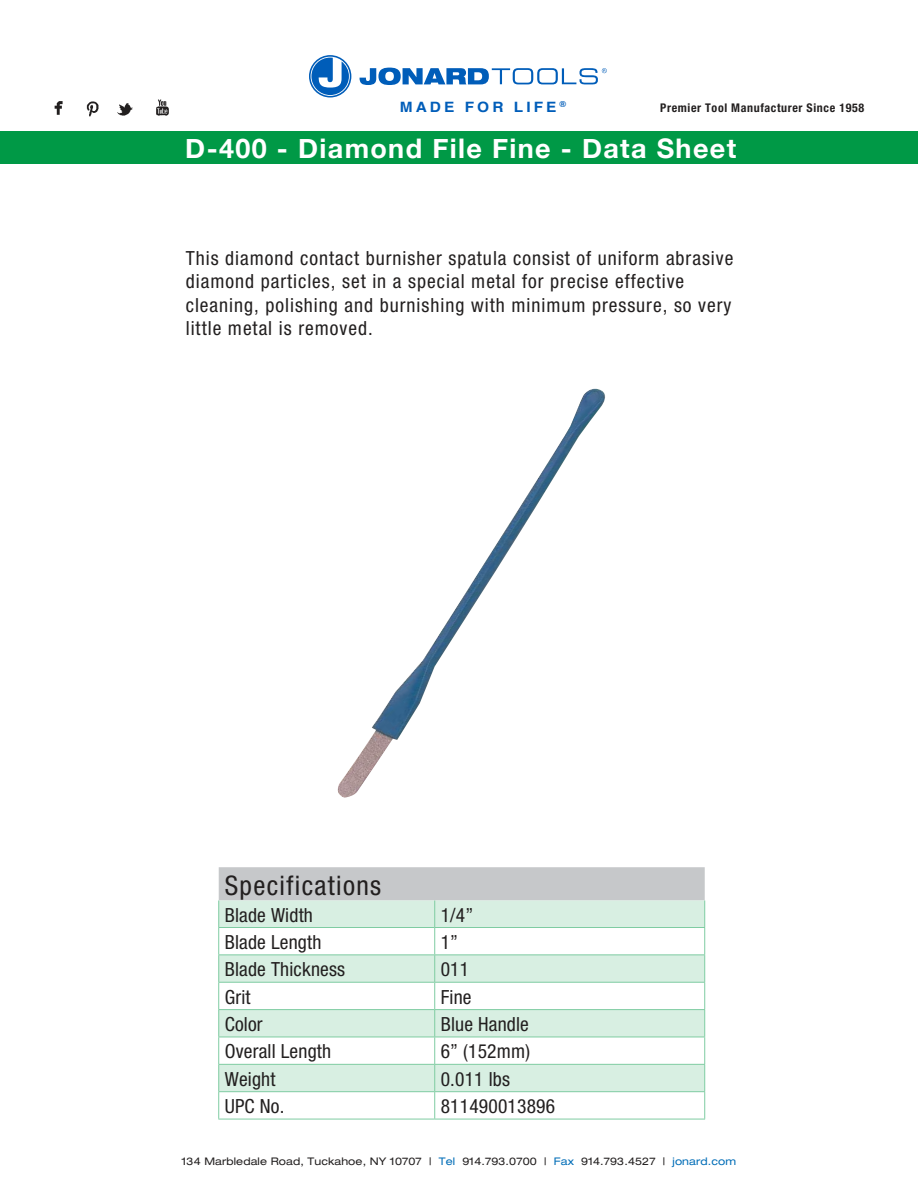
<style>
.page{position:relative;width:918px;height:1188px;background:#fff}
.page>*{position:absolute;margin:0;border:0;box-sizing:border-box;transform-origin:0 0}
.t1{font:700 27px "Helvetica Neue";letter-spacing:.05em;color:#fff}
.t2{font:condensed 27px "Helvetica Neue";letter-spacing:.05em;color:#221f1f}
.t3{font:condensed 19.5px/23.4px "Helvetica Neue";letter-spacing:.05em;color:#221f1f}
.t4{font:condensed 19.5px "Helvetica Neue";letter-spacing:.01em;color:#221f1f}
.t5{font:700 14.25px "Helvetica";letter-spacing:.2em;color:#005db9;scale:1.08 1}
.t6{font:700 condensed 12px "Helvetica Neue";letter-spacing:.05em;color:#221f1f}
.t7{font:expanded 10.5px "Helvetica Neue";letter-spacing:.01em;color:#221f1f}
.s1{color:#006db7}
</style>
<div class="page">
<svg style="left:360px;top:68px;width:247px;height:17px"></svg>
<svg style="left:309px;top:55px;width:42px;height:43px"></svg>
<div style="left:0;top:131px;width:918px;height:32px;background:#009946"></div>
<img style="left:54px;top:99px;width:115px;height:18px">
<svg style="left:218px;top:867px;width:487px;height:252px"></svg>
<hr style="left:218px;top:1119px;width:217px;height:1px;background:#7fcca2">
<hr style="left:435px;top:1119px;width:270px;height:1px;background:#7fcca2">
<img style="left:337px;top:389px;width:268px;height:409px">
<p class="t5" style="left:400px;top:98px;width:155px">MADE FOR LIFE <sup>®</sup></p>
<p class="t6" style="left:660px;top:101px;width:205px">Premier Tool Manufacturer Since 1958</p>
<h1 class="t1" style="left:185px;top:133px;width:552px">D-400 - Diamond File Fine - Data Sheet</h1>
<p class="t3" style="left:186px;top:248px;width:549px">This diamond contact burnisher spatula consist of uniform abrasive diamond particles, set in a special metal for precise effective cleaning, polishing and burnishing with minimum pressure, so very little metal is removed.</p>
<h1 class="t2" style="left:225px;top:875px;width:158px">Specifications</h1>
<p class="t4" style="left:225px;top:907px;width:90px">Blade Width</p>
<p class="t3" style="left:441px;top:905px;width:34px">1/4”</p>
<p class="t4" style="left:225px;top:935px;width:98px">Blade Length</p>
<p class="t3" style="left:441px;top:932px;width:19px">1”</p>
<p class="t4" style="left:225px;top:962px;width:122px">Blade Thickness</p>
<p class="t3" style="left:441px;top:959px;width:30px">011</p>
<p class="t3" style="left:225px;top:987px;width:27px">Grit</p>
<p class="t3" style="left:441px;top:987px;width:32px">Fine</p>
<p class="t3" style="left:225px;top:1014px;width:39px">Color</p>
<p class="t4" style="left:441px;top:1017px;width:90px">Blue Handle</p>
<p class="t4" style="left:225px;top:1044px;width:108px">Overall Length</p>
<p class="t3" style="left:441px;top:1041px;width:91px">6” (152mm)</p>
<p class="t3" style="left:225px;top:1069px;width:52px">Weight</p>
<p class="t3" style="left:441px;top:1069px;width:71px">0.011 lbs</p>
<p class="t3" style="left:225px;top:1096px;width:61px">UPC No.</p>
<p class="t4" style="left:441px;top:1099px;width:116px">811490013896</p>
<p class="t7" style="left:182px;top:1157px;width:556px">134 Marbledale Road, Tuckahoe, NY 10707 | <span class="s1">Tel</span> 914.793.0700 | <span class="s1">Fax</span> 914.793.4527 | <span class="s1">jonard.com</span></p>
</div>
